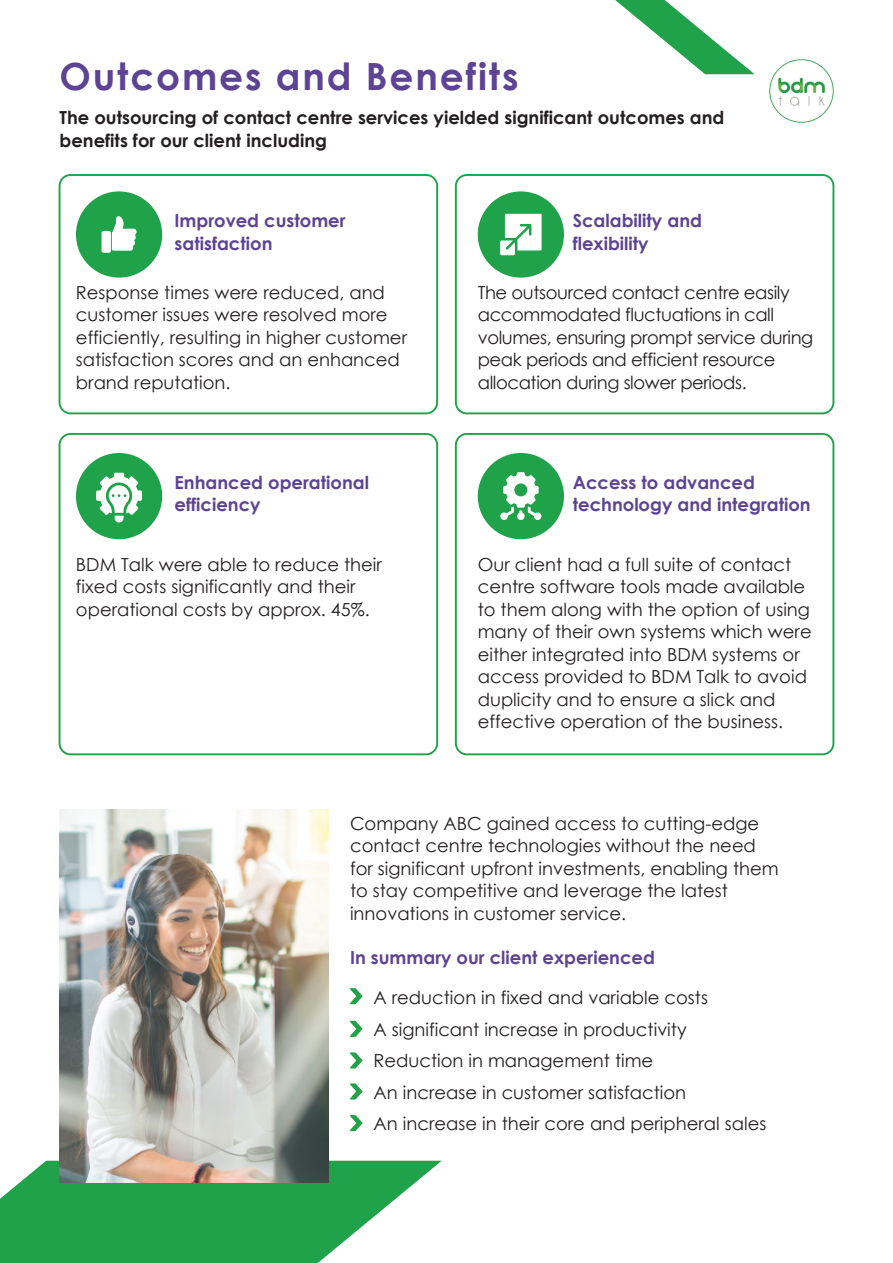
<style>
.page{position:relative;width:893px;height:1263px;background:#fff}
.page>*{position:absolute;margin:0;border:0;box-sizing:border-box;transform-origin:0 0}
.t1{font:700 37.5px "Century Gothic";letter-spacing:.05em;color:#5c4393}
.t2{font:18px/22.5px "Century Gothic";color:#231f20}
.t3{font:18px/22.5px "Century Gothic";letter-spacing:-.02em;color:#231f20}
.t4{font:700 18px/22.5px "Century Gothic";color:#5c4393}
.t5{font:700 18px/22.5px "Century Gothic";color:#231f20}
</style>
<div class="page">
<div style="left:455px;top:174px;width:379px;height:240px;border:2px solid #1fa249;border-radius:11px"></div>
<div style="left:59px;top:174px;width:379px;height:240px;border:2px solid #1fa249;border-radius:11px"></div>
<div style="left:455px;top:433px;width:379px;height:322px;border:2px solid #1fa249;border-radius:11px"></div>
<div style="left:59px;top:433px;width:379px;height:322px;border:2px solid #1fa249;border-radius:11px"></div>
<div style="left:478px;top:191px;width:86px;height:87px;background:#1fa249;border-radius:50%"></div>
<div style="left:478px;top:453px;width:86px;height:86px;background:#1fa249;border-radius:50%"></div>
<div style="left:76px;top:453px;width:86px;height:86px;background:#1fa249;border-radius:50%"></div>
<div style="left:76px;top:191px;width:86px;height:87px;background:#1fa249;border-radius:50%"></div>
<svg style="left:0;top:1161px;width:442px;height:102px"></svg>
<img style="left:60px;top:809px;width:269px;height:373px">
<img style="left:769px;top:59px;width:65px;height:64px">
<svg style="left:615px;top:0;width:139px;height:74px"></svg>
<svg style="left:102px;top:216px;width:35px;height:37px"></svg>
<svg style="left:500px;top:472px;width:42px;height:48px"></svg>
<svg style="left:500px;top:214px;width:42px;height:41px"></svg>
<svg style="left:96px;top:473px;width:46px;height:49px"></svg>
<svg style="left:350px;top:988px;width:12px;height:16px"></svg>
<svg style="left:350px;top:1021px;width:12px;height:16px"></svg>
<svg style="left:350px;top:1052px;width:12px;height:16px"></svg>
<svg style="left:350px;top:1083px;width:12px;height:16px"></svg>
<svg style="left:350px;top:1115px;width:12px;height:16px"></svg>
<h1 class="t1" style="left:60px;top:48px;width:461px">Outcomes and Benefits</h1>
<p class="t5" style="left:60px;top:106px;width:666px">The outsourcing of contact centre services yielded significant outcomes and benefits for our client including</p>
<p class="t4" style="left:175px;top:209px;width:173px">Improved customer satisfaction</p>
<p class="t4" style="left:573px;top:209px;width:131px">Scalability and flexibility</p>
<p class="t3" style="left:478px;top:281px;width:337px">The outsourced contact centre easily accommodated fluctuations in call volumes, ensuring prompt service during peak periods and efficient resource allocation during slower periods.</p>
<p class="t2" style="left:76px;top:281px;width:333px">Response times were reduced, and customer issues were resolved more efficiently, resulting in higher customer satisfaction scores and an enhanced brand reputation.</p>
<p class="t4" style="left:175px;top:470px;width:196px">Enhanced operational efficiency</p>
<p class="t4" style="left:573px;top:470px;width:239px">Access to advanced technology and integration</p>
<p class="t2" style="left:76px;top:553px;width:307px">BDM Talk were able to reduce their fixed costs significantly and their operational costs by approx. 45%.</p>
<p class="t2" style="left:478px;top:553px;width:335px">Our client had a full suite of contact centre software tools made available to them along with the option of using many of their own systems which were either integrated into BDM systems or access provided to BDM Talk to avoid duplicity and to ensure a slick and effective operation of the business.</p>
<p class="t2" style="left:350px;top:811px;width:430px">Company ABC gained access to cutting-edge contact centre technologies without the need for significant upfront investments, enabling them to stay competitive and leverage the latest innovations in customer service.</p>
<p class="t4" style="left:350px;top:946px;width:306px">In summary our client experienced</p>
<p class="t2" style="left:373px;top:982px;width:394px;line-height:31.5px">A reduction in fixed and variable costs<br>A significant increase in productivity Reduction in management time<br>An increase in customer satisfaction<br>An increase in their core and peripheral sales</p>
</div>
